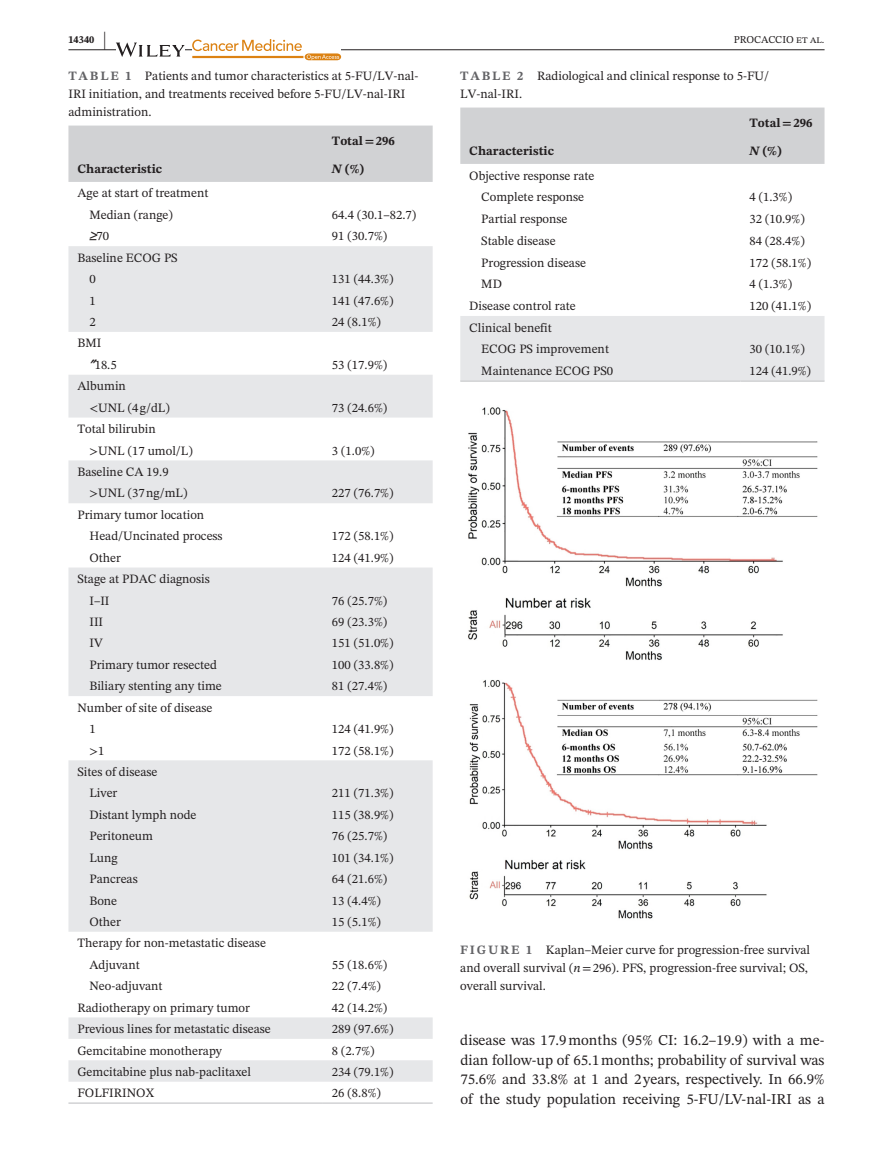
<style>
.page{position:relative;width:893px;height:1174px;background:#fff}
.page>*{position:absolute;margin:0;border:0;box-sizing:border-box;transform-origin:0 0}
.t1{font:15px/19.5px "STIX Two Text";color:#231f20;text-align:justify}
.t2{font:12.75px/21.5px "STIX Two Text";color:#231f20}
.t3{font:700 12.75px "STIX Two Text";color:#231f20}
.t4{font:12.75px "STIX";color:#231f20}
.t5{font:10.5px "STIX Two Text";color:#231f20}
.t6{font:700 10.5px "STIX Two Text";color:#231f20}
.s1{font-size:21px}
.s2{font-weight:700;color:#636366}
.s3{font-family:"STIX"}
.s4{font-style:italic}
.s5{font-family:"STIX Two Text"}
</style>
<div class="page">
<hr style="left:68px;top:49px;width:756px;height:1px;background:#231f20">
<svg style="left:116px;top:43px;width:69px;height:14px"></svg>
<svg style="left:192px;top:39px;width:149px;height:21px"></svg>
<div style="left:68px;top:126px;width:365px;height:56px;background:#d1d2d4"></div>
<svg style="left:68px;top:246px;width:365px;height:835px;fill:#e6e7e9"></svg>
<hr style="left:68px;top:1102px;width:255px;height:1px;background:#d1d2d4">
<hr style="left:323px;top:1102px;width:110px;height:1px;background:#d1d2d4">
<div style="left:460px;top:108px;width:364px;height:56px;background:#d1d2d4"></div>
<div style="left:460px;top:316px;width:364px;height:64px;background:#e6e7e9"></div>
<hr style="left:460px;top:380px;width:280px;height:2px;background:#d1d2d4">
<hr style="left:740px;top:380px;width:84px;height:2px;background:#d1d2d4">
<img style="left:468px;top:407px;width:350px;height:512px">
<p class="t6" style="left:68px;top:32px;width:39px">14340 <span class="s1">|</span></p>
<p class="t5" style="left:734px;top:32px;width:92px">PROCACCIO et al.</p>
<p class="t2" style="left:68px;top:66px;width:352px;line-height:18px"><span class="s2">TABLE 1</span> Patients and tumor characteristics at 5-FU/LV-nal-<br>IRI initiation, and treatments received before 5-FU/LV-nal-IRI administration.</p>
<p class="t3" style="left:77px;top:159px;width:86px">Characteristic</p>
<p class="t2" style="left:89px;top:182px;width:120px;text-indent:-12px">Age at start of treatment<br>Median (range)</p>
<p class="t3" style="left:332px;top:131px;width:64px">Total<span class="s3">=</span>296</p>
<p class="t3" style="left:332px;top:159px;width:34px"><span class="s4">N</span> (%)</p>
<p class="t2" style="left:332px;top:204px;width:86px">64.4 (30.1–82.7)</p>
<p class="t2" style="left:89px;top:225px;width:21px">≥70</p>
<p class="t2" style="left:332px;top:225px;width:57px">91 (30.7%)</p>
<p class="t2" style="left:89px;top:247px;width:90px;text-indent:-12px">Baseline ECOG PS<br>0</p>
<p class="t2" style="left:332px;top:268px;width:63px">131 (44.3%)</p>
<p class="t2" style="left:89px;top:289px;width:8px">1</p>
<p class="t2" style="left:332px;top:289px;width:63px">141 (47.6%)</p>
<p class="t2" style="left:89px;top:311px;width:8px">2</p>
<p class="t2" style="left:332px;top:311px;width:50px">24 (8.1%)</p>
<p class="t2" style="left:89px;top:332px;width:29px;text-indent:-12px">BMI ≤18.5</p>
<p class="t2" style="left:332px;top:354px;width:57px">53 (17.9%)</p>
<p class="t2" style="left:89px;top:375px;width:82px;text-indent:-12px">Albumin<br><span class="s3">&lt;</span>UNL (4 g/dL)</p>
<p class="t2" style="left:89px;top:418px;width:105px;text-indent:-12px">Total bilirubin <span class="s3">&gt;</span>UNL (17 umol/L)</p>
<p class="t2" style="left:89px;top:461px;width:99px;text-indent:-12px">Baseline CA 19.9 <span class="s3">&gt;</span>UNL (37ng/mL)</p>
<p class="t2" style="left:89px;top:504px;width:135px;text-indent:-12px">Primary tumor location<br>Head/Uncinated process</p>
<p class="t2" style="left:332px;top:397px;width:57px">73 (24.6%)</p>
<p class="t2" style="left:332px;top:439px;width:44px">3 (1.0%)</p>
<p class="t2" style="left:332px;top:482px;width:63px">227 (76.7%)</p>
<p class="t2" style="left:332px;top:525px;width:63px">172 (58.1%)</p>
<p class="t2" style="left:89px;top:547px;width:33px">Other</p>
<p class="t2" style="left:332px;top:547px;width:63px">124 (41.9%)</p>
<p class="t2" style="left:89px;top:568px;width:122px;text-indent:-12px">Stage at PDAC diagnosis<br>I–II</p>
<p class="t2" style="left:332px;top:589px;width:57px">76 (25.7%)</p>
<p class="t2" style="left:89px;top:611px;width:15px">III</p>
<p class="t2" style="left:332px;top:611px;width:57px">69 (23.3%)</p>
<p class="t2" style="left:89px;top:632px;width:15px">IV</p>
<p class="t2" style="left:332px;top:632px;width:63px">151 (51.0%)</p>
<p class="t2" style="left:89px;top:654px;width:129px">Primary tumor resected</p>
<p class="t2" style="left:332px;top:654px;width:63px">100 (33.8%)</p>
<p class="t2" style="left:89px;top:675px;width:134px">Biliary stenting any time</p>
<p class="t2" style="left:332px;top:675px;width:57px">81 (27.4%)</p>
<p class="t2" style="left:89px;top:696px;width:125px;text-indent:-12px">Number of site of disease<br>1</p>
<p class="t2" style="left:332px;top:718px;width:63px">124 (41.9%)</p>
<p class="t4" style="left:89px;top:741px;width:17px">&gt;<span class="s5">1</span></p>
<p class="t2" style="left:332px;top:739px;width:63px">172 (58.1%)</p>
<p class="t2" style="left:89px;top:761px;width:70px;text-indent:-12px">Sites of disease<br>Liver</p>
<p class="t2" style="left:332px;top:782px;width:63px">211 (71.3%)</p>
<p class="t2" style="left:89px;top:804px;width:108px">Distant lymph node</p>
<p class="t2" style="left:332px;top:804px;width:63px">115 (38.9%)</p>
<p class="t2" style="left:89px;top:825px;width:65px">Peritoneum</p>
<p class="t2" style="left:332px;top:825px;width:57px">76 (25.7%)</p>
<p class="t2" style="left:89px;top:846px;width:30px">Lung</p>
<p class="t2" style="left:332px;top:846px;width:63px">101 (34.1%)</p>
<p class="t2" style="left:89px;top:868px;width:50px">Pancreas</p>
<p class="t2" style="left:332px;top:868px;width:57px">64 (21.6%)</p>
<p class="t2" style="left:89px;top:889px;width:29px">Bone</p>
<p class="t2" style="left:332px;top:889px;width:50px">13 (4.4%)</p>
<p class="t2" style="left:89px;top:911px;width:33px">Other</p>
<p class="t2" style="left:332px;top:911px;width:50px">15 (5.1%)</p>
<p class="t2" style="left:89px;top:932px;width:178px;text-indent:-12px">Therapy for non-metastatic disease<br>Adjuvant</p>
<p class="t2" style="left:332px;top:954px;width:57px">55 (18.6%)</p>
<p class="t2" style="left:89px;top:975px;width:75px">Neo-adjuvant</p>
<p class="t2" style="left:332px;top:975px;width:50px">22 (7.4%)</p>
<p class="t2" style="left:77px;top:996px;width:174px">Radiotherapy on primary tumor</p>
<p class="t2" style="left:332px;top:996px;width:57px">42 (14.2%)</p>
<p class="t2" style="left:77px;top:1018px;width:195px">Previous lines for metastatic disease</p>
<p class="t2" style="left:332px;top:1018px;width:63px">289 (97.6%)</p>
<p class="t2" style="left:77px;top:1039px;width:146px">Gemcitabine monotherapy</p>
<p class="t2" style="left:332px;top:1039px;width:44px">8 (2.7%)</p>
<p class="t2" style="left:77px;top:1061px;width:175px">Gemcitabine plus nab-paclitaxel</p>
<p class="t2" style="left:332px;top:1061px;width:63px">234 (79.1%)</p>
<p class="t2" style="left:77px;top:1082px;width:78px">FOLFIRINOX</p>
<p class="t2" style="left:332px;top:1082px;width:50px">26 (8.8%)</p>
<p class="t2" style="left:460px;top:67px;width:310px;line-height:18px"><span class="s2">TABLE 2</span> Radiological and clinical response to 5-FU/<br>LV-nal-IRI.</p>
<p class="t3" style="left:469px;top:141px;width:86px">Characteristic</p>
<p class="t2" style="left:469px;top:164px;width:127px;text-align:center">Objective response rate<br>Complete response</p>
<p class="t3" style="left:749px;top:113px;width:64px">Total<span class="s3">=</span>296</p>
<p class="t3" style="left:749px;top:141px;width:34px"><span class="s4">N</span> (%)</p>
<p class="t2" style="left:749px;top:186px;width:44px">4 (1.3%)</p>
<p class="t2" style="left:481px;top:208px;width:88px">Partial response</p>
<p class="t2" style="left:749px;top:208px;width:57px">32 (10.9%)</p>
<p class="t2" style="left:481px;top:230px;width:76px">Stable disease</p>
<p class="t2" style="left:749px;top:230px;width:57px">84 (28.4%)</p>
<p class="t2" style="left:481px;top:251px;width:106px">Progression disease</p>
<p class="t2" style="left:749px;top:251px;width:63px">172 (58.1%)</p>
<p class="t2" style="left:481px;top:273px;width:22px">MD</p>
<p class="t2" style="left:749px;top:273px;width:44px">4 (1.3%)</p>
<p class="t2" style="left:469px;top:295px;width:108px">Disease control rate</p>
<p class="t2" style="left:749px;top:295px;width:63px">120 (41.1%)</p>
<p class="t2" style="left:481px;top:316px;width:129px;text-indent:-12px">Clinical benefit<br>ECOG PS improvement</p>
<p class="t2" style="left:749px;top:338px;width:57px">30 (10.1%)</p>
<p class="t2" style="left:481px;top:360px;width:133px">Maintenance ECOG PS0</p>
<p class="t2" style="left:749px;top:360px;width:63px">124 (41.9%)</p>
<p class="t2" style="left:460px;top:940px;width:351px;line-height:18px"><span class="s2">FIGURE 1</span> Kaplan–Meier curve for progression-free survival and overall survival (<span class="s4">n</span><span class="s3">=</span>296). PFS, progression-free survival; OS, overall survival.</p>
<p class="t1" style="left:460px;top:1030px;width:366px">disease was 17.9months (95% CI: 16.2–19.9) with a me&shy;dian follow-up of 65.1months; probability of survival was 75.6% and 33.8% at 1 and 2 years, respectively. In 66.9% of the study population receiving 5-FU/LV-nal-IRI as a</p>
</div>
